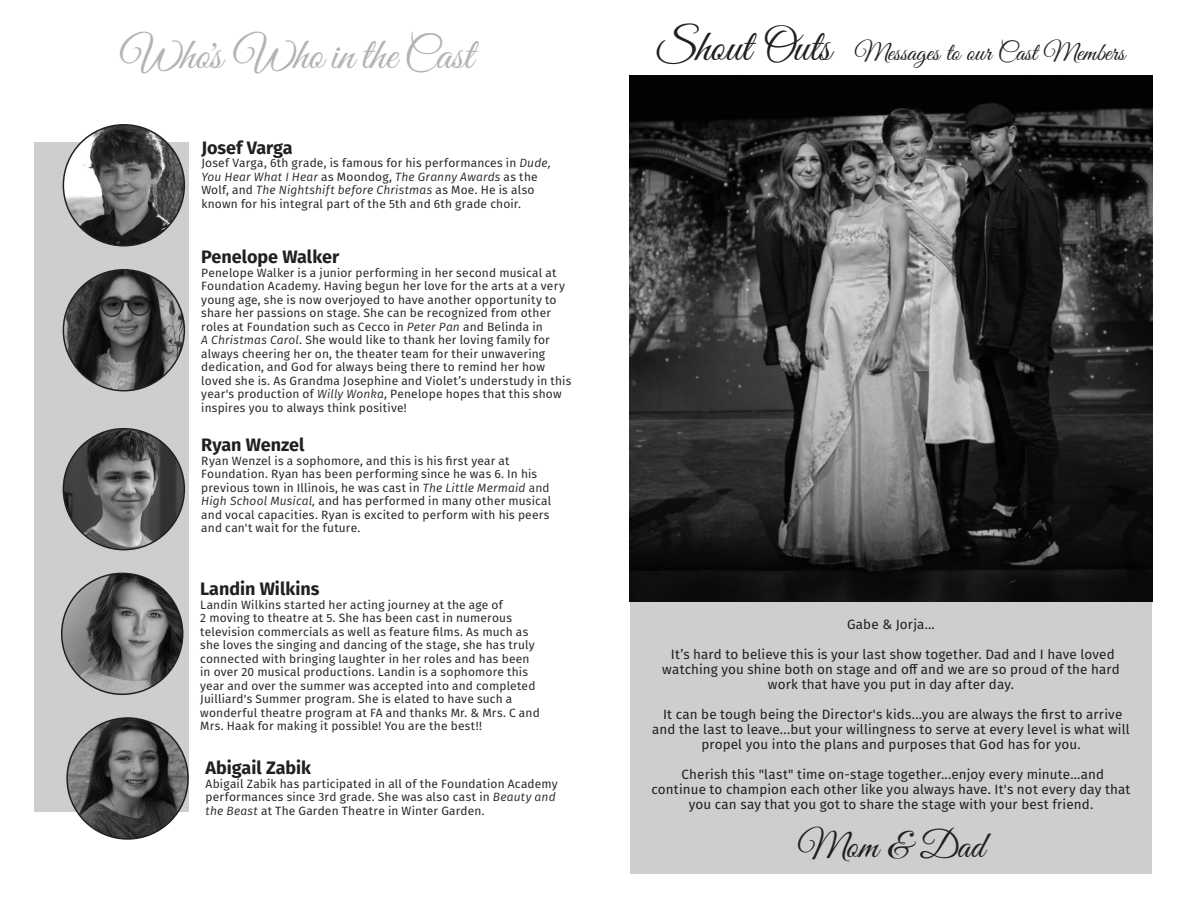
<style>
.page{position:relative;width:1188px;height:918px;background:#fff}
.page>*{position:absolute;margin:0;border:0;box-sizing:border-box;transform-origin:0 0}
.Centre_Italic{font:45px "Great Vibes";color:#b2b3b7}
._11pt_Centre{font:37.5px "Great Vibes";letter-spacing:-.01em;color:#231f20}
.Centre_Italic-2{font:25.5px "Great Vibes";letter-spacing:.005em;color:#231f20}
.t1{font:700 18px "Fira Sans";color:#231f20}
._11pt_Centre-2{font:13.5px/15px "Fira Sans";letter-spacing:.01em;color:#231f20;text-align:center}
._11pt_Centre-3{font:12px/13.5px "Fira Sans";letter-spacing:.015em;color:#2b292a}
.s1{font-style:italic}
.s2{font-style:inherit}
.s3{font-size:45px}
</style>
<div class="page">
<div style="left:630px;top:76px;width:522px;height:798px;background:#cdced0"></div>
<img style="left:630px;top:76px;width:522px;height:525px">
<div style="left:34px;top:143px;width:155px;height:669px;background:#cdced0"></div>
<img style="left:67px;top:718px;width:121px;height:121px;border-radius:60px">
<div style="left:66px;top:717px;width:123px;height:123px;border:2px solid #231f20;border-radius:50%"></div>
<img style="left:62px;top:573px;width:121px;height:121px;border-radius:60px">
<div style="left:61px;top:573px;width:122px;height:122px;border:2px solid #231f20;border-radius:50%"></div>
<img style="left:63px;top:270px;width:121px;height:121px;border-radius:60px">
<div style="left:63px;top:269px;width:122px;height:122px;border:2px solid #231f20;border-radius:50%"></div>
<img style="left:63px;top:429px;width:121px;height:121px;border-radius:60px">
<div style="left:63px;top:428px;width:122px;height:122px;border:2px solid #231f20;border-radius:50%"></div>
<img style="left:63px;top:125px;width:121px;height:121px;border-radius:60px">
<div style="left:63px;top:124px;width:122px;height:123px;border:2px solid #231f20;border-radius:50%"></div>
<p class="Centre_Italic" style="left:121px;top:30px;width:354px">Who's Who in the Cast</p>
<p class="t1" style="left:201px;top:133px;width:93px">Josef Varga</p>
<p class="_11pt_Centre-3" style="left:201px;top:156px;width:351px">Josef Varga, 6th grade, is famous for his performances in <span class="s1">Dude, You Hear What I Hear</span> as Moondog, <span class="s1">The Granny Awards</span> as the Wolf, and <span class="s1">The Nightshift before Christmas</span> as Moe. He is also known for his integral part of the 5th and 6th grade choir.</p>
<p class="t1" style="left:201px;top:242px;width:139px">Penelope Walker</p>
<p class="_11pt_Centre-3" style="left:201px;top:266px;width:372px">Penelope Walker is a junior performing in her second musical at Foundation Academy. Having begun her love for the arts at a very young age, she is now overjoyed to have another opportunity to share her passions on stage. She can be recognized from other roles at Foundation such as Cecco in <span class="s1">Peter Pan</span> and Belinda in<br><span class="s1">A Christmas Carol</span>. She would like to thank her loving family for always cheering her on, the theater team for their unwavering dedication, and God for always being there to remind her how loved she is. As Grandma Josephine and Violet’s understudy in this year's production of <span class="s1">Willy Wonka</span>, Penelope hopes that this show inspires you to always think positive!</p>
<p class="t1" style="left:201px;top:430px;width:105px">Ryan Wenzel</p>
<p class="_11pt_Centre-3" style="left:201px;top:453px;width:352px">Ryan Wenzel is a sophomore, and this is his first year at Foundation. Ryan has been performing since he was 6. In his previous town in Illinois, he was cast in <span class="s1">The Little Mermaid</span> <span class="s2">and </span><span class="s1">High School Musical,</span> and has performed in many other musical and vocal capacities. Ryan is excited to perform with his peers and can't wait for the future.</p>
<p class="t1" style="left:200px;top:574px;width:121px">Landin Wilkins</p>
<p class="_11pt_Centre-3" style="left:200px;top:598px;width:341px">Landin Wilkins started her acting journey at the age of<br>2 moving to theatre at 5. She has been cast in numerous television commercials as well as feature films. As much as she loves the singing and dancing of the stage, she has truly connected with bringing laughter in her roles and has been in over 20 musical productions. Landin is a sophomore this year and over the summer was accepted into and completed Juilliard's Summer program. She is elated to have such a wonderful theatre program at FA and thanks Mr. &amp; Mrs. C and Mrs. Haak for making it possible! You are the best!!</p>
<p class="t1" style="left:206px;top:753px;width:107px">Abigail Zabik</p>
<p class="_11pt_Centre-3" style="left:206px;top:777px;width:354px">Abigail Zabik has participated in all of the Foundation Academy performances since 3rd grade. She was also cast in <span class="s1">Beauty and the Beast</span> at The Garden Theatre in Winter Garden.</p>
<p class="Centre_Italic-2" style="left:657px;top:38px;width:470px"><span class="s3">Shout Outs</span> Messages to our Cast Members</p>
<p class="_11pt_Centre-2" style="left:847px;top:616px;width:89px">Gabe &amp; Jorja…</p>
<p class="_11pt_Centre-2" style="left:662px;top:646px;width:459px">It’s hard to believe this is your last show together. Dad and I have loved watching you shine both on stage and off and we are so proud of the hard work that have you put in day after day.</p>
<p class="_11pt_Centre-2" style="left:652px;top:706px;width:479px">It can be tough being the Director's kids...you are always the first to arrive and the last to leave...but your willingness to serve at every level is what will propel you into the plans and purposes that God has for you.</p>
<p class="_11pt_Centre-2" style="left:651px;top:766px;width:481px">Cherish this "last" time on-stage together...enjoy every minute…and continue to champion each other like you always have. It's not every day that you can say that you got to share the stage with your best friend.</p>
<p class="_11pt_Centre" style="left:797px;top:825px;width:189px">Mom &amp; Dad</p>
</div>
